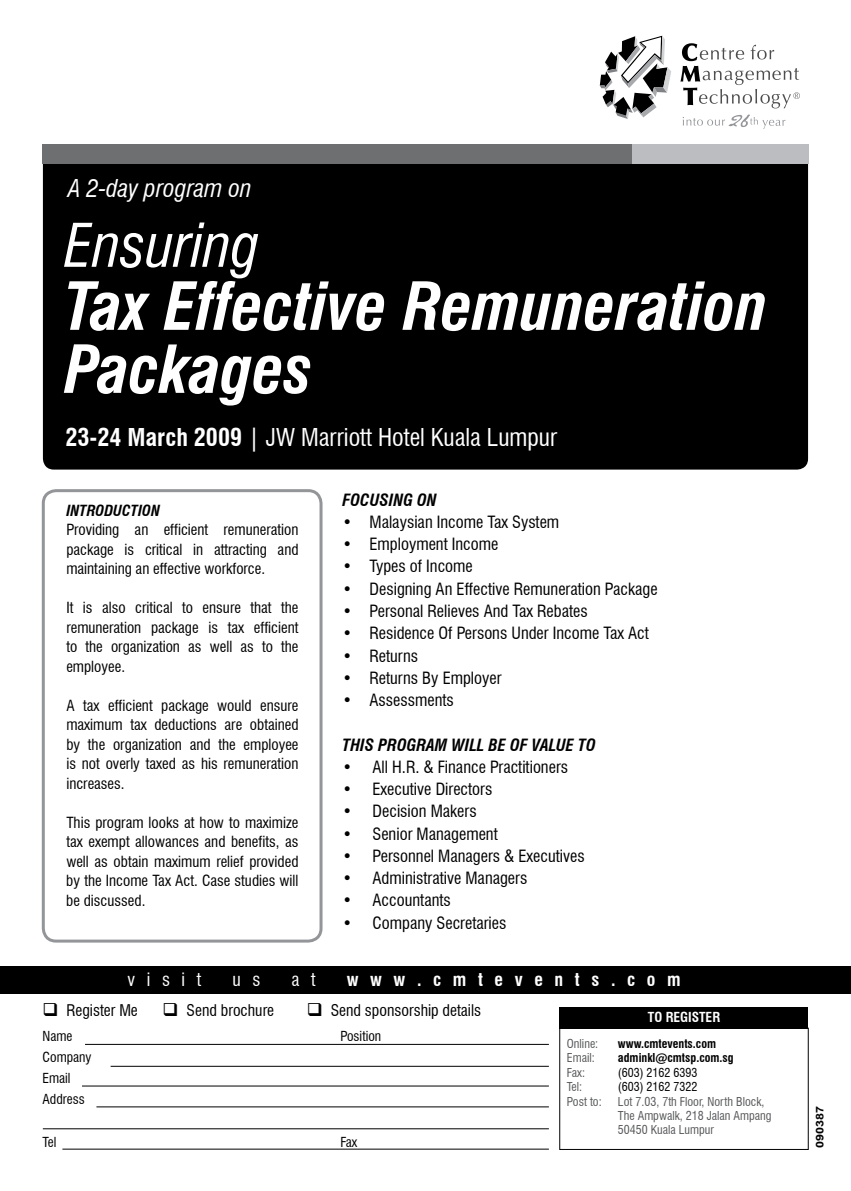
<style>
.page{position:relative;width:851px;height:1191px;background:#fff}
.page>*{position:absolute;margin:0;border:0;box-sizing:border-box;transform-origin:0 0}
.t1{font:italic 700 condensed 64.5px/63px "Swiss 721 BT";color:#fff}
.t2{font:italic condensed 58.5px "Swiss 721 BT";color:#fff}
.t3{font:condensed 24px "Swiss 721 BT";color:#fff}
.t4{font:italic condensed 24px "Swiss 721 BT";color:#fff}
.t5{font:700 condensed 18px "Swiss 721 BT";color:#fff}
.t6{font:condensed 18px "Swiss 721 BT";color:#fff}
.t7{font:condensed 16.5px "Swiss 721 BT";color:#000}
.t8{font:italic 700 condensed 16.5px "Swiss 721 BT";color:#000}
.t9{font:condensed 15.75px "Swiss 721 BT";color:#000}
.t10{font:condensed 15px/19.5px "Swiss 721 BT";color:#000;text-align:justify}
.t11{font:italic 700 condensed 15px "Swiss 721 BT";color:#000}
.t12{font:condensed 13.5px/21px "Swiss 721 BT";color:#000}
.t13{font:700 condensed 13.5px "Swiss 721 BT";color:#fff}
.t14{font:condensed 12px/14.4px "Swiss 721 BT";color:#58595b}
.t15{font:700 condensed 12px "Swiss 721 BT";color:#000}
.t16{font:condensed 12px "Swiss 721 BT";color:#000}
.t17{font:700 10.5px "Arial";color:#000;scale:1.2 1}
.s1{font-weight:700}
</style>
<div class="page">
<div style="left:43px;top:145px;width:764px;height:324px;background:#000;border-radius:11px"></div>
<div style="left:0;top:966px;width:850px;height:28px;background:#000"></div>
<div style="left:43px;top:145px;width:588px;height:19px;background:#6d6f71"></div>
<div style="left:631px;top:145px;width:177px;height:19px;background:#bcbdc0"></div>
<div style="left:559px;top:1028px;width:249px;height:121px;border:1px solid #000"></div>
<div style="left:559px;top:1007px;width:249px;height:21px;background:#000"></div>
<hr style="left:85px;top:1044px;width:464px;height:1px;background:#000">
<hr style="left:111px;top:1066px;width:438px;height:1px;background:#000">
<hr style="left:82px;top:1085px;width:467px;height:1px;background:#000">
<hr style="left:96px;top:1106px;width:453px;height:1px;background:#000">
<hr style="left:43px;top:1128px;width:506px;height:1px;background:#000">
<hr style="left:62px;top:1148px;width:487px;height:1px;background:#000">
<div style="left:42px;top:489px;width:280px;height:453px;border:3px solid #939598;border-radius:13px"></div>
<svg style="left:599px;top:36px;width:72px;height:83px"></svg>
<svg style="left:680px;top:43px;width:119px;height:65px"></svg>
<svg style="left:682px;top:114px;width:103px;height:15px"></svg>
<h3 class="t4" style="left:68px;top:174px;width:185px">A 2-day program on</h3>
<h2 class="t2" style="left:65px;top:210px;width:196px">Ensuring</h2>
<h1 class="t1" style="left:65px;top:275px;width:705px">Tax Effective Remuneration<br>Packages</h1>
<h3 class="t3" style="left:66px;top:423px;width:493px"><span class="s1">23-24 March 2009</span> | JW Marriott Hotel Kuala Lumpur</h3>
<p class="t11" style="left:66px;top:501px;width:81px">INTRODUC TION</p>
<p class="t10" style="left:66px;top:520px;width:234px">Providing an efficient remuneration package is critical in attracting and maintaining an effective workforce.</p>
<p class="t10" style="left:66px;top:598px;width:234px">It is also critical to ensure that the remuneration package is tax efficient to the organization as well as to the employee.</p>
<p class="t10" style="left:66px;top:695px;width:234px">A tax efficient package would ensure maximum tax deductions are obtained by the organization and the employee is not overly taxed as his remuneration increases.</p>
<p class="t10" style="left:66px;top:812px;width:234px">This program looks at how to maximize tax exempt allowances and benefits, as well as obtain maximum relief provided by the Income Tax Act. Case studies will be discussed.</p>
<p class="t8" style="left:342px;top:490px;width:96px">Focusing on</p>
<p class="t7" style="left:342px;top:512px;width:218px">• Malaysian Income Tax System</p>
<p class="t7" style="left:342px;top:534px;width:157px">• Employment Income</p>
<p class="t7" style="left:342px;top:556px;width:132px">• Types of Income</p>
<p class="t7" style="left:342px;top:579px;width:316px">• Designing An Effective Remuneration Package</p>
<p class="t7" style="left:342px;top:601px;width:247px">• Personal Relieves And Tax Rebates</p>
<p class="t7" style="left:342px;top:623px;width:308px">• Residence Of Persons Under Income Tax Act</p>
<p class="t7" style="left:342px;top:645px;width:77px">• Returns</p>
<p class="t7" style="left:342px;top:668px;width:160px">• Returns By Employer</p>
<p class="t7" style="left:342px;top:690px;width:113px">• Assessments</p>
<p class="t8" style="left:342px;top:734px;width:254px">THIS PROG RAM WILL BE OF VALUE TO</p>
<p class="t7" style="left:342px;top:757px;width:227px">• All H.R. &amp; Finance Practitioners</p>
<p class="t7" style="left:342px;top:779px;width:151px">• Executive Directors</p>
<p class="t7" style="left:342px;top:801px;width:136px">• Decision Makers</p>
<p class="t7" style="left:342px;top:823px;width:157px">• Senior Management</p>
<p class="t7" style="left:342px;top:846px;width:244px">• Personnel Managers &amp; Executives</p>
<p class="t7" style="left:342px;top:868px;width:186px">• Administrative Managers</p>
<p class="t7" style="left:342px;top:890px;width:110px">• Accountants</p>
<p class="t7" style="left:342px;top:913px;width:165px">• Company Secretaries</p>
<p class="t6" style="left:128px;top:968px;width:75px">v i s i t</p>
<p class="t6" style="left:232px;top:968px;width:30px">u s</p>
<p class="t6" style="left:291px;top:968px;width:26px">a t</p>
<p class="t5" style="left:347px;top:968px;width:335px">w w w . c m t e v e n t s . c o m</p>
<p class="t9" style="left:43px;top:1000px;width:97px">❑ Register Me</p>
<p class="t9" style="left:163px;top:1000px;width:113px">❑ Send brochure</p>
<p class="t9" style="left:307px;top:1000px;width:176px">❑ Send sponsorship details</p>
<p class="t12" style="left:43px;top:1026px;width:31px">Name</p>
<p class="t12" style="left:340px;top:1026px;width:42px">Position</p>
<p class="t12" style="left:43px;top:1047px;width:51px">Company<br>Email<br>Address</p>
<p class="t12" style="left:43px;top:1131px;width:15px">Tel</p>
<p class="t12" style="left:340px;top:1131px;width:18px">Fax</p>
<p class="t13" style="left:647px;top:1009px;width:74px">TO REGISTER</p>
<p class="t14" style="left:567px;top:1036px;width:33px">Online:</p>
<p class="t15" style="left:618px;top:1036px;width:100px">www.cmtevents.com</p>
<p class="t14" style="left:567px;top:1050px;width:29px">Email:</p>
<p class="t15" style="left:618px;top:1050px;width:117px">adminkl@cmtsp.com.sg</p>
<p class="t14" style="left:567px;top:1065px;width:20px">Fax:</p>
<p class="t16" style="left:618px;top:1065px;width:81px">(603) 2162 6393</p>
<p class="t14" style="left:567px;top:1079px;width:17px">Tel:</p>
<p class="t16" style="left:618px;top:1079px;width:81px">(603) 2162 7322</p>
<p class="t14" style="left:567px;top:1094px;width:36px">Post to:</p>
<p class="t14" style="left:618px;top:1094px;width:155px">Lot 7.03, 7th Floor, North Block,<br>The Ampwalk, 218 Jalan Ampang<br>50450 Kuala Lumpur</p>
<p class="t17" style="left:812px;top:1148px;width:37px;rotate:-90deg">090387</p>
</div>
